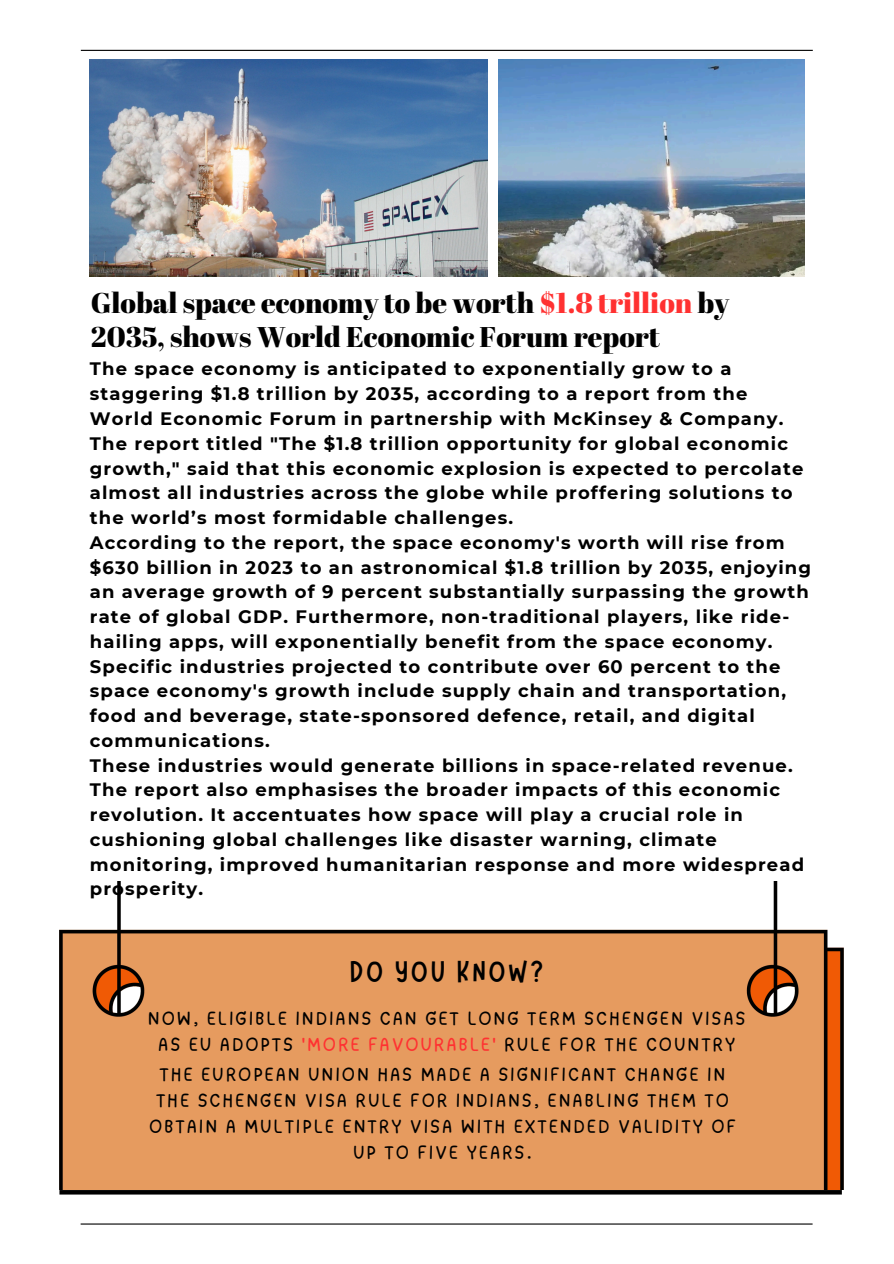
<style>
.page{position:relative;width:894px;height:1264px;background:#fff}
.page>*{position:absolute;margin:0;border:0;box-sizing:border-box;transform-origin:0 0}
.t1{font:30px "Marykate";letter-spacing:.1em;color:#000}
.t2{font:28.5px/33.8px "Abril Fatface";color:#000}
.t3{font:18.75px/25.8px "lulu";letter-spacing:.1em;color:#000;text-align:center}
.t4{font:700 18px/24.8px "Montserrat";letter-spacing:.065em;color:#000}
.s1{color:#ff3131}
</style>
<div class="page">
<img style="left:90px;top:60px;width:397px;height:217px">
<img style="left:498px;top:60px;width:306px;height:217px">
<img style="left:59px;top:881px;width:783px;height:308px">
<svg style="left:59px;top:1189px;width:782px;height:5px;background:#302115"></svg>
<hr style="left:81px;top:50px;width:731px;height:1px;background:#000">
<hr style="left:81px;top:1223px;width:731px;height:1px;background:#000">
<p class="t2" style="left:91px;top:285px;width:639px">Global space economy to be worth <span class="s1">$1.8 trillion</span> by<br>2035, shows World Economic Forum report</p>
<p class="t4" style="left:90px;top:356px;width:695px">The space economy is anticipated to exponentially grow to a staggering $1.8 trillion by 2035, according to a report from the<br>World Economic Forum in partnership with McKinsey &amp; Company.</p>
<p class="t4" style="left:90px;top:431px;width:714px">The report titled "The $1.8 trillion opportunity for global economic growth," said that this economic explosion is expected to percolate almost all industries across the globe while proffering solutions to the world’s most formidable challenges.</p>
<h1 class="t4" style="left:90px;top:530px;width:722px">According to the report, the space economy's worth will rise from $630 billion in 2023 to an astronomical $1.8 trillion by 2035, enjoying an average growth of 9 percent substantially surpassing the growth rate of global GDP. Furthermore, non-traditional players, like ride&shy;hailing apps, will exponentially benefit from the space economy.</h1>
<h2 class="t4" style="left:90px;top:653px;width:697px">Specific industries projected to contribute over 60 percent to the space economy's growth include supply chain and transportation, food and beverage, state-sponsored defence, retail, and digital communications.</h2>
<h2 class="t4" style="left:90px;top:752px;width:715px">These industries would generate billions in space-related revenue.<br>The report also emphasises the broader impacts of this economic revolution. It accentuates how space will play a crucial role in cushioning global challenges like disaster warning, climate monitoring, improved humanitarian response and more widespread prosperity.</h2>
<p class="t1" style="left:350px;top:952px;width:195px">DO YOU KNOW?</p>
<p class="t3" style="left:148px;top:1003px;width:599px">NOW, ELIGIBLE INDIANS CAN GET LONG TERM SCHENGEN VISAS<br>AS EU ADOPTS <span class="s1">'MORE FAVOURABLE'</span> RULE FOR THE COUNTRY</p>
<p class="t3" style="left:149px;top:1058px;width:588px">THE EUROPEAN UNION HAS MADE A SIGNIFICANT CHANGE IN THE SCHENGEN VISA RULE FOR INDIANS, ENABLING THEM TO OBTAIN A MULTIPLE ENTRY VISA WITH EXTENDED VALIDITY OF UP TO FIVE YEARS.</p>
</div>
